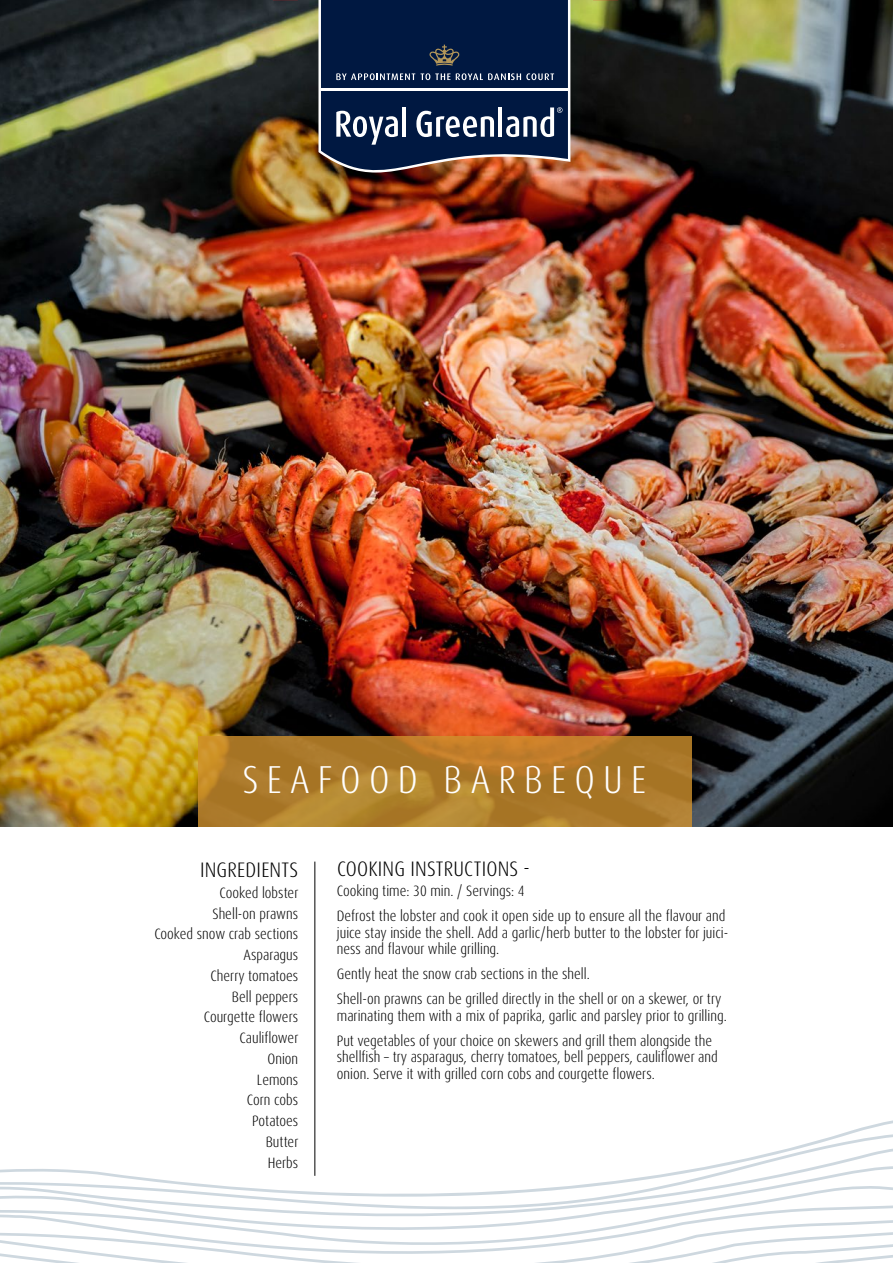
<style>
.page{position:relative;width:893px;height:1263px;background:#fff}
.page>*{position:absolute;margin:0;border:0;box-sizing:border-box;transform-origin:0 0}
.t1{font:300 condensed 39px "Dax Pro";letter-spacing:.21em;color:#fff}
.t2{font:300 condensed 21px "Dax Pro";letter-spacing:.01em;color:#000}
.t3{font:300 condensed 15px/16.5px "Dax Pro";color:#000}
</style>
<div class="page">
<img style="left:0;top:0;width:893px;height:827px">
<svg style="left:198px;top:736px;width:494px;height:91px;background:#b07c2a"></svg>
<svg style="left:314px;top:1132px;width:579px;height:14px"></svg>
<svg style="left:314px;top:1146px;width:579px;height:19px"></svg>
<svg style="left:0;top:1165px;width:893px;height:21px"></svg>
<svg style="left:0;top:1186px;width:893px;height:18px"></svg>
<svg style="left:0;top:1204px;width:893px;height:13px"></svg>
<svg style="left:0;top:1217px;width:893px;height:46px"></svg>
<img style="left:321px;top:173px;width:247px;height:17px">
<svg style="left:318px;top:0;width:252px;height:173px;background:#273554"></svg>
<svg style="left:273px;top:0;width:25px;height:1px"></svg>
<svg style="left:593px;top:0;width:25px;height:1px"></svg>
<hr style="left:315px;top:861px;width:1px;height:315px;background:#000">
<p class="t1" style="left:242px;top:754px;width:405px">SEAFOOD BARBEQUE</p>
<p class="t2" style="left:200px;top:856px;width:100px">INGREDIENTS</p>
<p class="t3" style="left:220px;top:884px;width:80px">Cooked lobster</p>
<p class="t3" style="left:212px;top:905px;width:87px">Shell-on prawns</p>
<p class="t3" style="left:154px;top:926px;width:145px">Cooked snow crab sections</p>
<p class="t3" style="left:243px;top:947px;width:56px">Asparagus</p>
<p class="t3" style="left:211px;top:967px;width:89px">Cherry tomatoes</p>
<p class="t3" style="left:232px;top:988px;width:68px">Bell peppers</p>
<p class="t3" style="left:204px;top:1009px;width:96px">Courgette flowers</p>
<p class="t3" style="left:239px;top:1030px;width:61px">Cauliflower</p>
<p class="t3" style="left:267px;top:1050px;width:32px">Onion</p>
<p class="t3" style="left:257px;top:1071px;width:43px">Lemons</p>
<p class="t3" style="left:247px;top:1092px;width:53px">Corn cobs</p>
<p class="t3" style="left:252px;top:1113px;width:48px">Potatoes</p>
<p class="t3" style="left:266px;top:1133px;width:34px">Butter</p>
<p class="t3" style="left:268px;top:1154px;width:32px">Herbs</p>
<p class="t2" style="left:337px;top:855px;width:194px">COOKING INSTRUCTIONS -</p>
<p class="t3" style="left:337px;top:883px;width:189px">Cooking time: 30 min. / Servings: 4</p>
<p class="t3" style="left:337px;top:908px;width:393px">Defrost the lobster and cook it open side up to ensure all the flavour and juice stay inside the shell. Add a garlic/herb butter to the lobster for juici&shy;ness and flavour while grilling.</p>
<p class="t3" style="left:337px;top:966px;width:255px">Gently heat the snow crab sections in the shell.</p>
<p class="t3" style="left:337px;top:991px;width:391px">Shell-on prawns can be grilled directly in the shell or on a skewer, or try marinating them with a mix of paprika, garlic and parsley prior to grilling.</p>
<p class="t3" style="left:337px;top:1032px;width:382px">Put vegetables of your choice on skewers and grill them alongside the shellfish – try asparagus, cherry tomatoes, bell peppers, cauliflower and onion. Serve it with grilled corn cobs and courgette flowers.</p>
</div>
